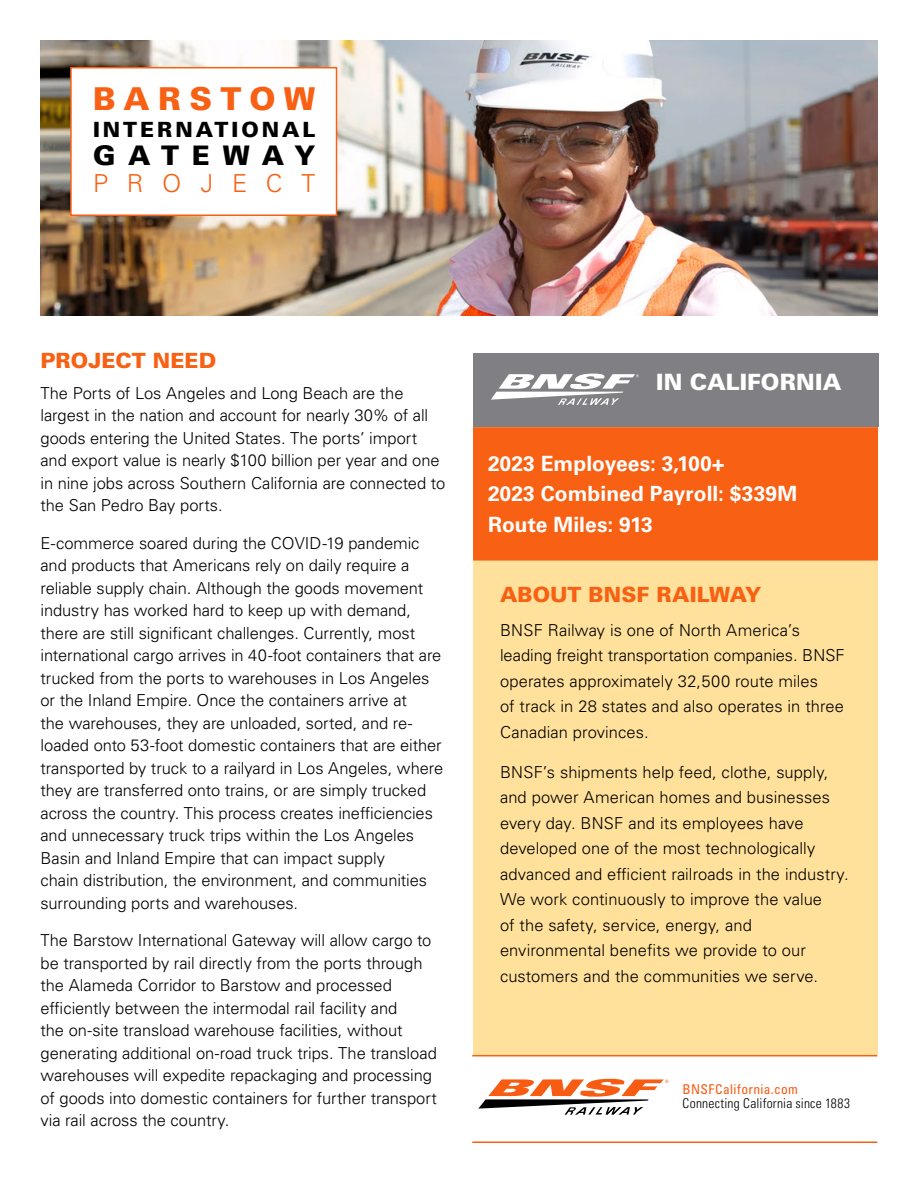
<style>
.page{position:relative;width:918px;height:1188px;background:#fff}
.page>*{position:absolute;margin:0;border:0;box-sizing:border-box;transform-origin:0 0}
.t1{font:900 31.5px "Univers LT Pro 75";letter-spacing:.26em;color:#f86013}
.t2{font:900 27px "Univers LT Pro 75";letter-spacing:.455em;color:#000}
.t3{font:300 24.75px "Univers LT Pro 45";letter-spacing:.76em;color:#f86013}
.t4{font:900 22.5px "Univers LT Pro 75";letter-spacing:.005em;color:#fff}
.t5{font:700 21px/30.8px "Univers LT Pro 65";letter-spacing:.005em;color:#fff}
.t6{font:900 21px "Univers LT Pro 75";letter-spacing:.005em;color:#f86013}
.t7{font:900 21px "Univers LT Pro 75";letter-spacing:.14em;color:#000}
.t8{font:300 16.5px/22.5px "Univers LT Pro 45";letter-spacing:-.005em;color:#000}
.t9{font:300 condensed 13.5px "Univers LT Pro";letter-spacing:.02em;color:#000}
.t10{font:condensed 13.5px "Univers LT Pro";letter-spacing:.025em;color:#f75c12}
</style>
<div class="page">
<img style="left:40px;top:40px;width:838px;height:275px">
<div style="left:70px;top:67px;width:267px;height:149px;background:#fff;border:2px solid #f86013"></div>
<div style="left:473px;top:560px;width:404px;height:495px;background:#ffe19b"></div>
<hr style="left:472px;top:1055px;width:405px;height:1px;background:#f86013">
<hr style="left:472px;top:1141px;width:405px;height:2px;background:#f86013">
<svg style="left:478px;top:1079px;width:190px;height:36px"></svg>
<div style="left:474px;top:428px;width:403px;height:132px;background:#f86013"></div>
<div style="left:473px;top:427px;width:405px;height:134px;border:2px solid #f86013"></div>
<div style="left:473px;top:353px;width:405px;height:74px;background:#807f83"></div>
<svg style="left:491px;top:374px;width:148px;height:31px"></svg>
<h1 class="t1" style="left:93px;top:77px;width:224px">BARSTOW</h1>
<p class="t7" style="left:93px;top:115px;width:224px">INTERNATIONAL</p>
<h2 class="t2" style="left:93px;top:137px;width:224px">GATEWAY</h2>
<h3 class="t3" style="left:93px;top:167px;width:224px">PROJECT</h3>
<p class="t6" style="left:40px;top:346px;width:177px">PROJECT NEED</p>
<p class="t8" style="left:40px;top:381px;width:406px">The Ports of Los Angeles and Long Beach are the largest in the nation and account for nearly 30% of all goods entering the United States. The ports’ import and export value is nearly $100 billion per year and one in nine jobs across Southern California are connected to the San Pedro Bay ports.</p>
<p class="t8" style="left:40px;top:531px;width:404px">E-commerce soared during the COVID-19 pandemic and products that Americans rely on daily require a reliable supply chain. Although the goods movement industry has worked hard to keep up with demand, there are still significant challenges. Currently, most international cargo arrives in 40-foot containers that are trucked from the ports to warehouses in Los Angeles or the Inland Empire. Once the containers arrive at<br>the warehouses, they are unloaded, sorted, and re&shy;loaded onto 53-foot domestic containers that are either transported by truck to a railyard in Los Angeles, where they are transferred onto trains, or are simply trucked across the country. This process creates inefficiencies and unnecessary truck trips within the Los Angeles Basin and Inland Empire that can impact supply<br>chain distribution, the environment, and communities surrounding ports and warehouses.</p>
<p class="t8" style="left:40px;top:929px;width:398px">The Barstow International Gateway will allow cargo to be transported by rail directly from the ports through the Alameda Corridor to Barstow and processed efficiently between the intermodal rail facility and<br>the on-site transload warehouse facilities, without generating additional on-road truck trips. The transload warehouses will expedite repackaging and processing of goods into domestic containers for further transport via rail across the country.</p>
<h3 class="t4" style="left:656px;top:366px;width:187px">IN CALIFORNIA</h3>
<p class="t5" style="left:488px;top:447px;width:311px">2023 Employees: 3,100+<br>2023 Combined Payroll: $339M<br>Route Miles: 913</p>
<p class="t6" style="left:500px;top:580px;width:263px">ABOUT BNSF RAILWAY</p>
<p class="t8" style="left:500px;top:617px;width:346px;line-height:25.5px">BNSF Railway is one of North America’s leading freight transportation companies. BNSF operates approximately 32,500 route miles<br>of track in 28 states and also operates in three Canadian provinces.</p>
<p class="t8" style="left:500px;top:759px;width:350px;line-height:25.5px">BNSF’s shipments help feed, clothe, supply, and power American homes and businesses every day. BNSF and its employees have developed one of the most technologically advanced and efficient railroads in the industry.<br>We work continuously to improve the value<br>of the safety, service, energy, and environmental benefits we provide to our customers and the communities we serve.</p>
<p class="t10" style="left:683px;top:1080px;width:117px">BNSFCalifornia.com</p>
<p class="t9" style="left:683px;top:1094px;width:169px">Connecting California since 1883</p>
</div>
